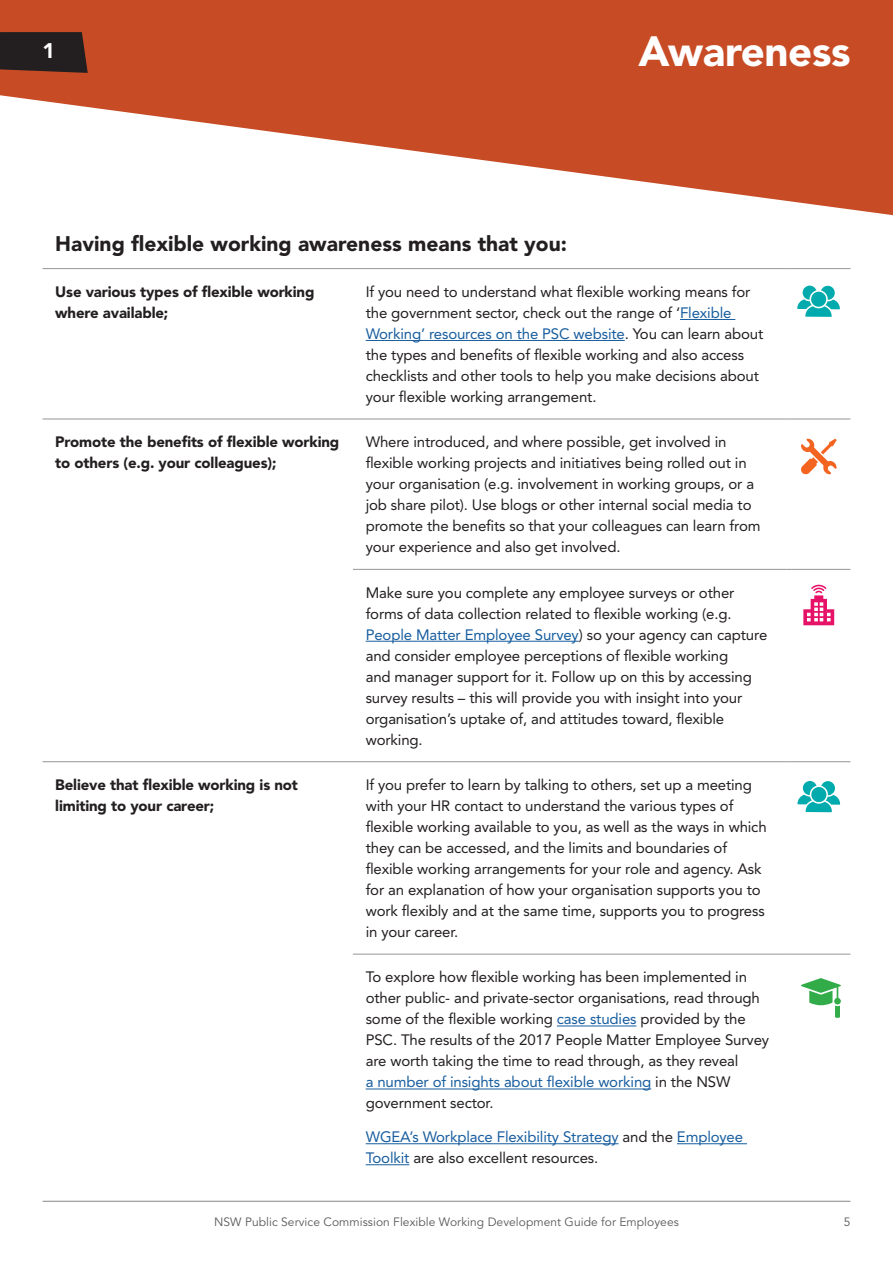
<style>
.page{position:relative;width:893px;height:1263px;background:#fff}
.page>*{position:absolute;margin:0;border:0;box-sizing:border-box;transform-origin:0 0}
.t1{font:900 42px "Avenir LT Std";letter-spacing:-.01em;color:#fff}
.t2{font:900 21px "Avenir LT Std";color:#231f20}
.t3{font:900 21px "Avenir LT Std";color:#fff}
.t4{font:15px/21px "Avenir LT Std";letter-spacing:-.01em;color:#231f20}
.t5{font:900 15px/21px "Avenir LT Std";letter-spacing:-.01em;color:#231f20}
.t6{font:15px/21px "Avenir LT Std";letter-spacing:-.01em;color:#175d9e}
.t7{font:12px "Avenir LT Std";letter-spacing:.005em;color:#57585a}
.s1{color:#175d9e}
.s2{color:#231f20}
</style>
<div class="page">
<svg style="left:0;top:0;width:893px;height:216px;fill:#c74c25"></svg>
<svg style="left:0;top:32px;width:88px;height:41px;background:#302220"></svg>
<hr style="left:43px;top:1201px;width:807px;height:1px;background:#939598">
<hr style="left:43px;top:419px;width:310px;height:1px;background:#939598">
<hr style="left:353px;top:419px;width:434px;height:1px;background:#939598">
<hr style="left:787px;top:419px;width:63px;height:1px;background:#939598">
<hr style="left:353px;top:569px;width:434px;height:1px;background:#939598">
<hr style="left:787px;top:569px;width:63px;height:1px;background:#939598">
<hr style="left:43px;top:761px;width:310px;height:1px;background:#939598">
<hr style="left:353px;top:761px;width:434px;height:1px;background:#939598">
<hr style="left:787px;top:761px;width:63px;height:1px;background:#939598">
<hr style="left:43px;top:268px;width:310px;height:1px;background:#939598">
<hr style="left:353px;top:268px;width:434px;height:1px;background:#939598">
<hr style="left:787px;top:268px;width:63px;height:1px;background:#939598">
<hr style="left:353px;top:954px;width:434px;height:1px;background:#939598">
<hr style="left:787px;top:954px;width:63px;height:1px;background:#939598">
<hr style="left:680px;top:319px;width:55px;height:1px;background:#175d9e">
<hr style="left:366px;top:340px;width:259px;height:1px;background:#175d9e">
<svg style="left:797px;top:286px;width:43px;height:31px"></svg>
<hr style="left:366px;top:641px;width:213px;height:1px;background:#175d9e">
<hr style="left:557px;top:1025px;width:79px;height:1px;background:#175d9e">
<hr style="left:366px;top:1088px;width:285px;height:1px;background:#175d9e">
<hr style="left:366px;top:1143px;width:252px;height:1px;background:#175d9e">
<hr style="left:677px;top:1143px;width:70px;height:1px;background:#175d9e">
<hr style="left:366px;top:1164px;width:43px;height:1px;background:#175d9e">
<svg style="left:801px;top:439px;width:36px;height:36px"></svg>
<svg style="left:803px;top:585px;width:31px;height:40px"></svg>
<svg style="left:797px;top:781px;width:43px;height:31px"></svg>
<svg style="left:801px;top:978px;width:40px;height:40px"></svg>
<h2 class="t3" style="left:43px;top:38px;width:14px">1</h2>
<h2 class="t1" style="left:639px;top:26px;width:213px">Awareness</h2>
<h3 class="t2" style="left:55px;top:231px;width:513px">Having flexible working awareness means that you:</h3>
<h4 class="t5" style="left:55px;top:281px;width:261px">Use various types of flexible working where available;</h4>
<p class="t4" style="left:366px;top:281px;width:399px">If you need to understand what flexible working means for the government sector, check out the range of ‘<span class="s1">Flexible Working’ resources on the PSC website</span>. You can learn about the types and benefits of flexible working and also access checklists and other tools to help you make decisions about your flexible working arrangement.</p>
<h4 class="t5" style="left:55px;top:432px;width:286px">Promote the benefits of flexible working to others (e.g. your colleagues);</h4>
<p class="t4" style="left:366px;top:432px;width:396px">Where introduced, and where possible, get involved in flexible working projects and initiatives being rolled out in your organisation (e.g. involvement in working groups, or a job share pilot). Use blogs or other internal social media to promote the benefits so that your colleagues can learn from your experience and also get involved.</p>
<p class="t4" style="left:366px;top:582px;width:403px">Make sure you complete any employee surveys or other forms of data collection related to flexible working (e.g.<br><span class="s1">People Matter Employee Survey</span>) so your agency can capture and consider employee perceptions of flexible working<br>and manager support for it. Follow up on this by accessing survey results – this will provide you with insight into your organisation’s uptake of, and attitudes toward, flexible working.</p>
<h4 class="t5" style="left:55px;top:774px;width:244px">Believe that flexible working is not limiting to your career;</h4>
<p class="t4" style="left:366px;top:774px;width:403px">If you prefer to learn by talking to others, set up a meeting with your HR contact to understand the various types of flexible working available to you, as well as the ways in which they can be accessed, and the limits and boundaries of flexible working arrangements for your role and agency. Ask for an explanation of how your organisation supports you to work flexibly and at the same time, supports you to progress in your career.</p>
<p class="t4" style="left:366px;top:967px;width:405px">To explore how flexible working has been implemented in other public- and private-sector organisations, read through some of the flexible working <span class="s1">case studies</span> provided by the PSC. The results of the 2017 People Matter Employee Survey are worth taking the time to read through, as they reveal<br><span class="s1">a number of insights about flexible working</span> in the NSW government sector.</p>
<p class="t6" style="left:366px;top:1127px;width:379px">WGEA’s Workplace Flexibility Strategy <span class="s2">and the</span> Employee<br>Toolkit <span class="s2">are also excellent resources.</span></p>
<p class="t7" style="left:214px;top:1215px;width:466px">NSW Public Service Commission Flexible Working Development Guide for Employees</p>
<p class="t7" style="left:844px;top:1215px;width:8px">5</p>
</div>
